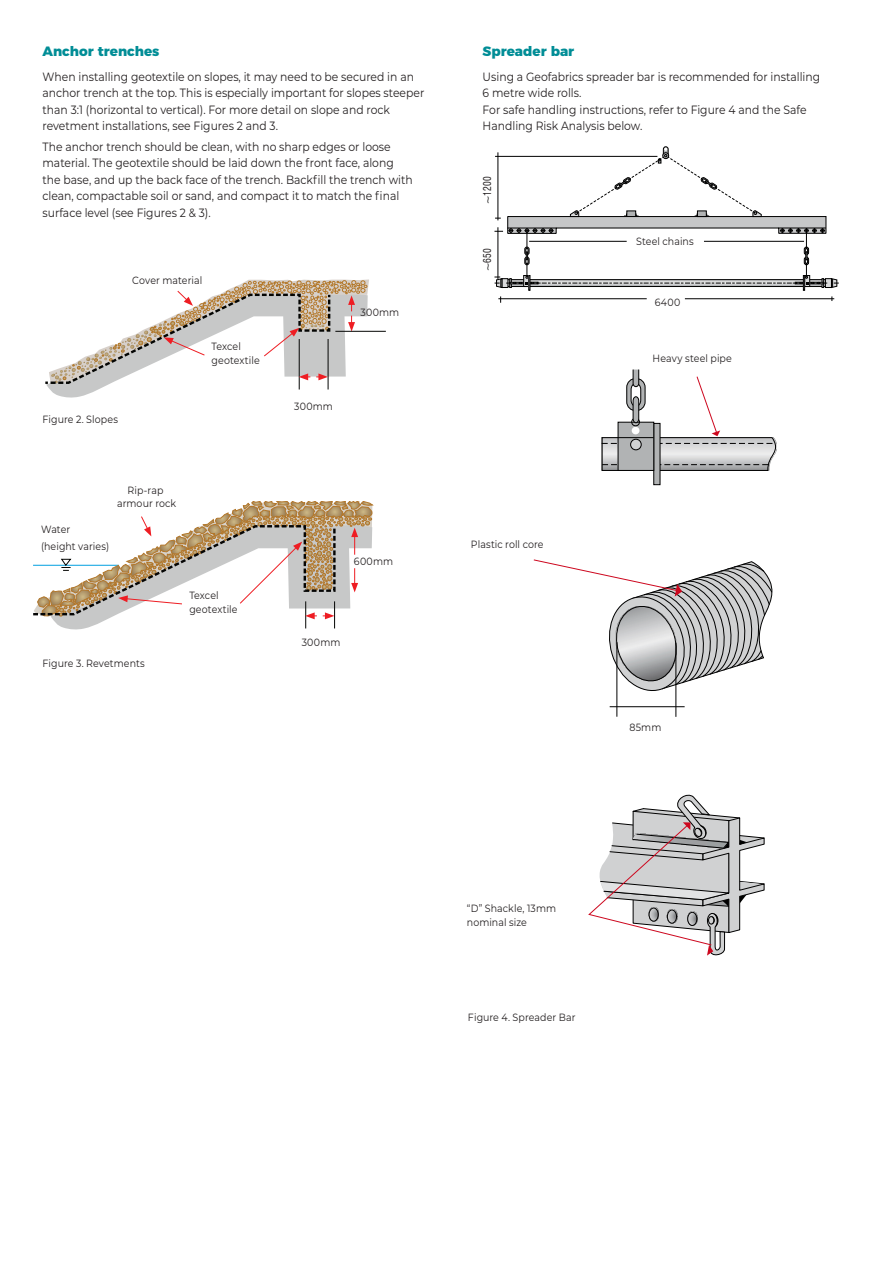
<style>
.page{position:relative;width:893px;height:1263px;background:#fff}
.page>*{position:absolute;margin:0;border:0;box-sizing:border-box;transform-origin:0 0}
.Subhead_2{font:800 13.5px "Montserrat";color:#008d96}
.Table{font:12px/16.5px "Montserrat";color:#231f20;scale:.9 1}
.Subhead_2-2{font:10.5px/13.5px "Montserrat";letter-spacing:.01em;color:#231f20;scale:.9 1}
.Paragraph_Style_9{font:condensed 10.5px "Swiss 721 BT";letter-spacing:.025em;color:#231f20;scale:.9 1}
.s1{font-size:10.05px;color:#000}
</style>
<div class="page">
<hr style="left:498px;top:298px;width:149px;height:1px;background:#000">
<svg style="left:494px;top:147px;width:345px;height:143px"></svg>
<hr style="left:685px;top:298px;width:149px;height:1px;background:#000">
<hr style="left:610px;top:706px;width:75px;height:1px;background:#000">
<hr style="left:616px;top:642px;width:1px;height:75px;background:#000">
<hr style="left:675px;top:643px;width:1px;height:74px;background:#000">
<svg style="left:653px;top:423px;width:7px;height:62px"></svg>
<svg style="left:601px;top:369px;width:175px;height:102px"></svg>
<svg style="left:533px;top:559px;width:240px;height:137px"></svg>
<svg style="left:588px;top:794px;width:177px;height:162px"></svg>
<svg style="left:45px;top:279px;width:324px;height:119px"></svg>
<hr style="left:335px;top:331px;width:51px;height:1px;background:#040503">
<svg style="left:33px;top:501px;width:340px;height:129px"></svg>
<p class="Subhead_2" style="left:43px;top:40px;width:118px">Anchor trenches</p>
<p class="Table" style="left:43px;top:68px;width:426px">When installing geotextile on slopes, it may need to be secured in an anchor trench at the top. This is especially important for slopes steeper than 3:1 (horizontal to vertical). For more detail on slope and rock revetment installations, see Figures 2 and 3.</p>
<p class="Table" style="left:43px;top:138px;width:413px">The anchor trench should be clean, with no sharp edges or loose material. The geotextile should be laid down the front face, along the base, and up the back face of the trench. Backfill the trench with clean, compactable soil or sand, and compact it to match the final surface level (see Figures 2 &amp; 3).</p>
<p class="Subhead_2-2" style="left:132px;top:273px;width:79px">Cover material</p>
<p class="Subhead_2-2" style="left:43px;top:412px;width:85px">Figure 2. Slopes</p>
<p class="Subhead_2-2" style="left:212px;top:339px;width:34px">Texcel</p>
<p class="Subhead_2-2" style="left:212px;top:353px;width:55px">geotextile</p>
<p class="Subhead_2-2" style="left:41px;top:522px;width:34px">Water</p>
<p class="Subhead_2-2" style="left:41px;top:539px;width:77px">(height varies)</p>
<p class="Subhead_2-2" style="left:128px;top:483px;width:42px">Rip-rap</p>
<p class="Subhead_2-2" style="left:117px;top:496px;width:67px">armour rock</p>
<p class="Subhead_2-2" style="left:43px;top:656px;width:115px">Figure 3. Revetments</p>
<p class="Subhead_2-2" style="left:189px;top:588px;width:34px">Texcel</p>
<p class="Subhead_2-2" style="left:189px;top:602px;width:55px">geotextile</p>
<p class="Subhead_2-2" style="left:361px;top:305px;width:45px">300mm</p>
<p class="Subhead_2-2" style="left:294px;top:399px;width:45px">300mm</p>
<p class="Subhead_2-2" style="left:354px;top:554px;width:45px">600mm</p>
<p class="Subhead_2-2" style="left:302px;top:635px;width:45px">300mm</p>
<p class="Subhead_2" style="left:483px;top:40px;width:93px">Spreader bar</p>
<p class="Table" style="left:483px;top:68px;width:377px">Using a Geofabrics spreader bar is recommended for installing 6 metre wide rolls.<br>For safe handling instructions, refer to Figure 4 and the Safe Handling Risk Analysis below.</p>
<p class="Paragraph_Style_9" style="left:481px;top:204px;width:32px;rotate:-90deg"><span class="s1">~</span>1200</p>
<p class="Paragraph_Style_9" style="left:481px;top:271px;width:27px;rotate:-90deg"><span class="s1">~</span>650</p>
<p class="Subhead_2-2" style="left:471px;top:537px;width:82px">Plastic roll core</p>
<p class="Subhead_2-2" style="left:636px;top:234px;width:65px">Steel chains</p>
<p class="Subhead_2-2" style="left:655px;top:295px;width:30px">6400</p>
<p class="Subhead_2-2" style="left:653px;top:351px;width:90px">Heavy steel pipe</p>
<p class="Subhead_2-2" style="left:629px;top:721px;width:37px">85mm</p>
<p class="Subhead_2-2" style="left:467px;top:901px;width:101px">“D” Shackle, 13mm nominal size</p>
<p class="Subhead_2-2" style="left:468px;top:1010px;width:121px">Figure 4. Spreader Bar</p>
</div>
